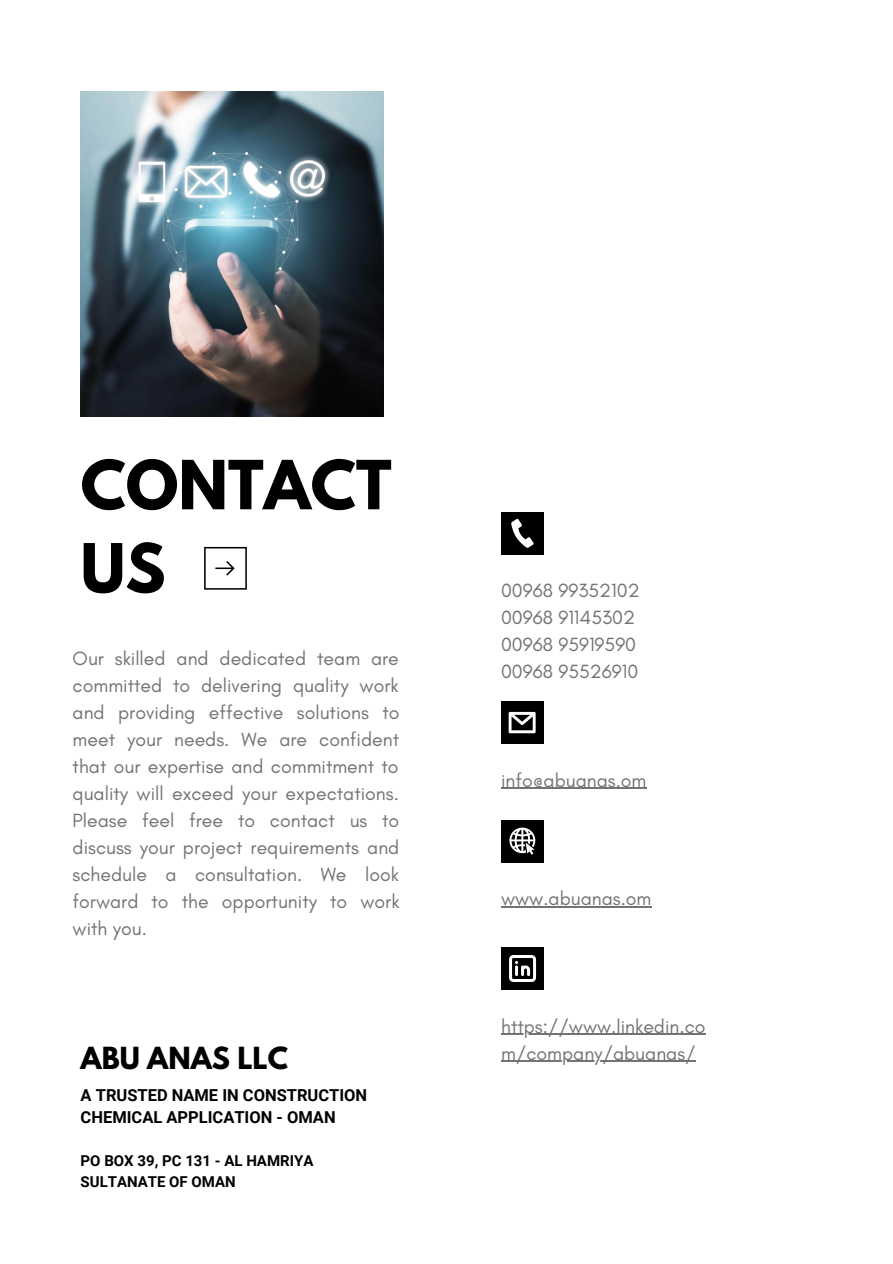
<style>
.page{position:relative;width:893px;height:1264px;background:#fff}
.page>*{position:absolute;margin:0;border:0;box-sizing:border-box;transform-origin:0 0}
.t1{font:700 60px/83.2px "League Spartan";color:#000}
.t2{font:700 27px "League Spartan";color:#000}
.t3{font:19.5px/27px "Glacial Indifference";color:#737373}
.t4{font:700 16.5px/22.5px "Roboto";color:#000}
.t5{font:700 15px/20.2px "Roboto";color:#000}
</style>
<div class="page">
<div style="left:501px;top:701px;width:42px;height:42px;background:#000"></div>
<svg style="left:508px;top:712px;width:27px;height:21px"></svg>
<div style="left:501px;top:820px;width:42px;height:42px;background:#000"></div>
<svg style="left:509px;top:827px;width:26px;height:27px"></svg>
<div style="left:501px;top:512px;width:42px;height:42px;background:#000"></div>
<svg style="left:511px;top:519px;width:22px;height:29px"></svg>
<img style="left:81px;top:91px;width:302px;height:325px">
<svg style="left:204px;top:547px;width:43px;height:42px"></svg>
<div style="left:501px;top:947px;width:42px;height:42px;background:#000"></div>
<svg style="left:509px;top:955px;width:27px;height:27px"></svg>
<hr style="left:501px;top:787px;width:145px;height:2px;background:#737373">
<hr style="left:501px;top:906px;width:150px;height:1px;background:#737373">
<hr style="left:501px;top:1033px;width:204px;height:1px;background:#737373">
<hr style="left:501px;top:1060px;width:194px;height:1px;background:#737373">
<h1 class="t1" style="left:81px;top:451px;width:312px">CONTACT<br>US</h1>
<p class="t3" style="left:73px;top:644px;width:328px;text-align:justify">Our skilled and dedicated team are committed to delivering quality work and providing effective solutions to meet your needs. We are confident that our expertise and commitment to quality will exceed your expectations.<br>Please feel free to contact us to discuss your project requirements and schedule a consultation. We look forward to the opportunity to work with you.</p>
<h2 class="t2" style="left:81px;top:1044px;width:209px">ABU ANAS LLC</h2>
<p class="t4" style="left:81px;top:1083px;width:288px">A TRUSTED NAME IN CONSTRUCTION<br>CHEMICAL APPLICATION - OMAN</p>
<p class="t5" style="left:81px;top:1151px;width:234px">PO BOX 39, PC 131 - AL HAMRIYA<br>SULTANATE OF OMAN</p>
<p class="t3" style="left:501px;top:577px;width:140px">00968 99352102<br>00968 91145302<br>00968 95919590<br>00968 95526910</p>
<p class="t3" style="left:501px;top:766px;width:147px">info@abuanas.om</p>
<p class="t3" style="left:501px;top:885px;width:152px">www.abuanas.om</p>
<p class="t3" style="left:501px;top:1012px;width:206px">https://www.linkedin.co m/company/abuanas/</p>
</div>
